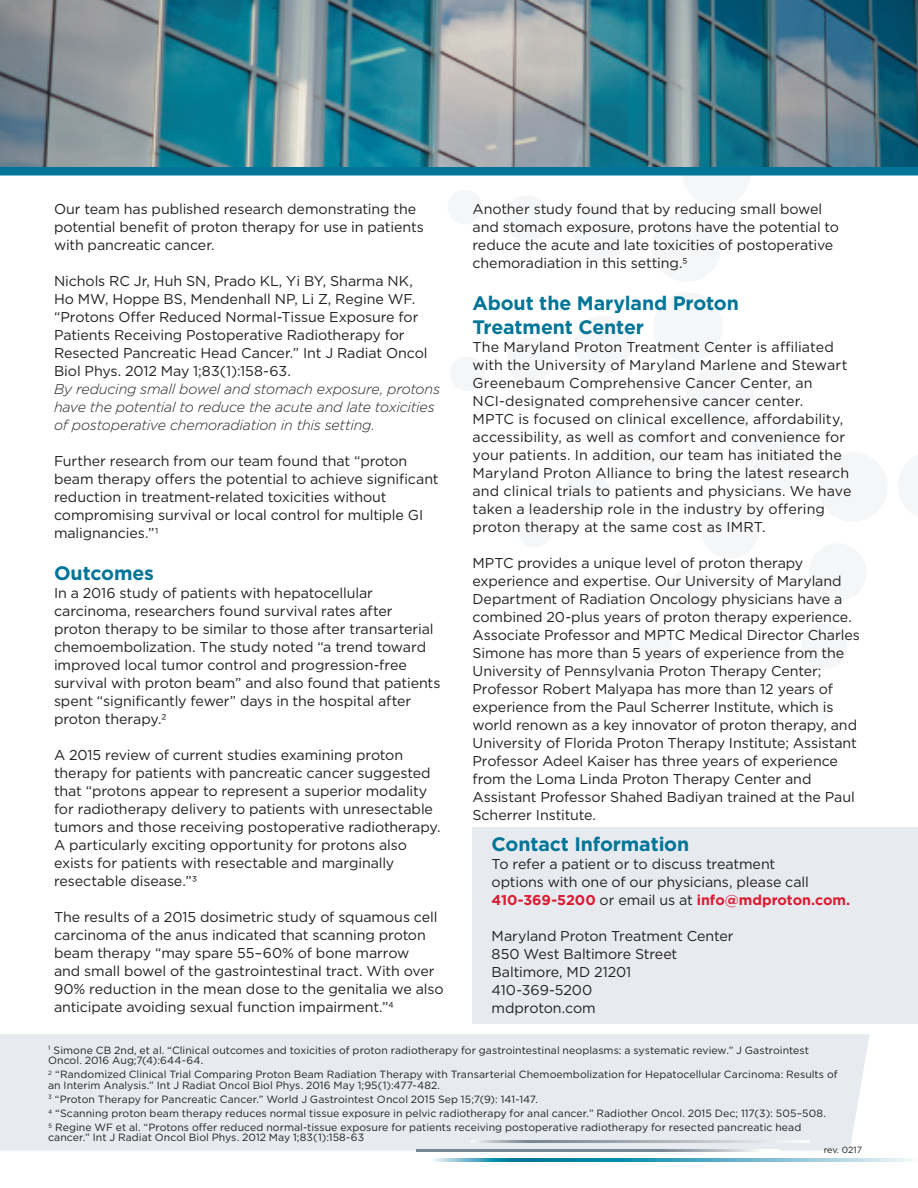
<style>
.page{position:relative;width:918px;height:1188px;background:#fff}
.page>*{position:absolute;margin:0;border:0;box-sizing:border-box;transform-origin:0 0}
.Headline{font:700 19.5px/24px "Gotham";letter-spacing:-.005em;color:#007598}
.Body{font:14.25px/18px "Gotham";letter-spacing:-.005em;color:#231f20}
.Body-2{font:italic 300 14.25px/18px "Gotham";letter-spacing:-.015em;color:#231f20}
.Body-3{font:10.5px/10.5px "Gotham";letter-spacing:.005em;color:#231f20}
.t1{font:9px "Gotham";color:#231f20}
.s1{font-weight:700;color:#dc1a32}
</style>
<div class="page">
<div style="left:0;top:1034px;width:869px;height:117px;background:#e7eaef"></div>
<svg style="left:417px;top:1150px;width:362px;height:2px"></svg>
<svg style="left:434px;top:1159px;width:479px;height:2px"></svg>
<svg style="left:472px;top:1140px;width:338px;height:2px"></svg>
<div style="left:0;top:166px;width:918px;height:10px;background:#007598"></div>
<img style="left:0;top:0;width:918px;height:166px">
<div style="left:472px;top:827px;width:446px;height:197px;background:#e7eaef"></div>
<p class="Body" style="left:54px;top:200px;width:371px">Our team has published research demonstrating the potential benefit of proton therapy for use in patients with pancreatic cancer.</p>
<p class="Body" style="left:54px;top:272px;width:375px">Nichols RC Jr, Huh SN, Prado KL, Yi BY, Sharma NK, Ho MW, Hoppe BS, Mendenhall NP, Li Z, Regine WF. “Protons Offer Reduced Normal-Tissue Exposure for Patients Receiving Postoperative Radiotherapy for Resected Pancreatic Head Cancer.” Int J Radiat Oncol Biol Phys. 2012 May 1;83(1):158-63.</p>
<p class="Body-2" style="left:54px;top:379px;width:388px">By reducing small bowel and stomach exposure, protons have the potential to reduce the acute and late toxicities of postoperative chemoradiation in this setting.</p>
<p class="Body" style="left:54px;top:452px;width:386px">Further research from our team found that “proton beam therapy offers the potential to achieve significant reduction in treatment-related toxicities without compromising survival or local control for multiple GI malignancies.”1</p>
<p class="Headline" style="left:54px;top:561px;width:101px">Outcomes</p>
<p class="Body" style="left:54px;top:584px;width:388px">In a 2016 study of patients with hepatocellular carcinoma, researchers found survival rates after proton therapy to be similar to those after transarterial chemoembolization. The study noted “a trend toward improved local tumor control and progression-free survival with proton beam” and also found that patients spent “significantly fewer” days in the hospital after proton therapy.2</p>
<p class="Body" style="left:54px;top:746px;width:388px">A 2015 review of current studies examining proton therapy for patients with pancreatic cancer suggested that “protons appear to represent a superior modality for radiotherapy delivery to patients with unresectable tumors and those receiving postoperative radiotherapy.<br>A particularly exciting opportunity for protons also exists for patients with resectable and marginally resectable disease.”3</p>
<p class="Body" style="left:54px;top:908px;width:391px">The results of a 2015 dosimetric study of squamous cell carcinoma of the anus indicated that scanning proton beam therapy “may spare 55–60% of bone marrow<br>and small bowel of the gastrointestinal tract. With over 90% reduction in the mean dose to the genitalia we also anticipate avoiding sexual function impairment.”4</p>
<p class="Body" style="left:472px;top:200px;width:368px">Another study found that by reducing small bowel and stomach exposure, protons have the potential to reduce the acute and late toxicities of postoperative chemoradiation in this setting.5</p>
<p class="Headline" style="left:472px;top:291px;width:268px">About the Maryland Proton<br>Treatment Center</p>
<p class="Body" style="left:472px;top:338px;width:380px">The Maryland Proton Treatment Center is affiliated with the University of Maryland Marlene and Stewart Greenebaum Comprehensive Cancer Center, an NCI-designated comprehensive cancer center.<br>MPTC is focused on clinical excellence, affordability, accessibility, as well as comfort and convenience for your patients. In addition, our team has initiated the Maryland Proton Alliance to bring the latest research and clinical trials to patients and physicians. We have taken a leadership role in the industry by offering proton therapy at the same cost as IMRT.</p>
<p class="Body" style="left:472px;top:554px;width:389px">MPTC provides a unique level of proton therapy experience and expertise. Our University of Maryland Department of Radiation Oncology physicians have a combined 20-plus years of proton therapy experience.<br>Associate Professor and MPTC Medical Director Charles Simone has more than 5 years of experience from the University of Pennsylvania Proton Therapy Center; Professor Robert Malyapa has more than 12 years of experience from the Paul Scherrer Institute, which is world renown as a key innovator of proton therapy, and University of Florida Proton Therapy Institute; Assistant Professor Adeel Kaiser has three years of experience from the Loma Linda Proton Therapy Center and Assistant Professor Shahed Badiyan trained at the Paul Scherrer Institute.</p>
<p class="Headline" style="left:492px;top:832px;width:199px">Contact Information</p>
<p class="Body" style="left:492px;top:854px;width:360px">To refer a patient or to discuss treatment<br>options with one of our physicians, please call<br><span class="s1">410-369-5200</span> or email us at <span class="s1">info@mdproton.com.</span></p>
<p class="Body" style="left:492px;top:926px;width:244px">Maryland Proton Treatment Center</p>
<p class="Body" style="left:492px;top:944px;width:187px">850 West Baltimore Street</p>
<p class="Body" style="left:492px;top:962px;width:141px">Baltimore, MD 21201</p>
<p class="Body" style="left:492px;top:980px;width:102px">410-369-5200</p>
<p class="Body" style="left:492px;top:998px;width:106px">mdproton.com</p>
<p class="Body-3" style="left:48px;top:1044px;width:762px"><sup>1</sup> Simone CB 2nd, et al. “Clinical outcomes and toxicities of proton radiotherapy for gastrointestinal neoplasms: a systematic review.” J Gastrointest<br>Oncol. 2016 Aug;7(4):644-64.</p>
<p class="Body-3" style="left:48px;top:1069px;width:791px"><sup>2</sup> “Randomized Clinical Trial Comparing Proton Beam Radiation Therapy with Transarterial Chemoembolization for Hepatocellular Carcinoma: Results of an Interim Analysis.” Int J Radiat Oncol Biol Phys. 2016 May 1;95(1):477-482.</p>
<p class="Body-3" style="left:48px;top:1093px;width:491px"><sup>3</sup> “Proton Therapy for Pancreatic Cancer.” World J Gastrointest Oncol 2015 Sep 15;7(9): 141-147.</p>
<p class="Body-3" style="left:48px;top:1107px;width:780px">4 “Scanning proton beam therapy reduces normal tissue exposure in pelvic radiotherapy for anal cancer.” Radiother Oncol. 2015 Dec; 117(3): 505–508.</p>
<p class="Body-3" style="left:48px;top:1121px;width:755px">5 Regine WF et al. “Protons offer reduced normal-tissue exposure for patients receiving postoperative radiotherapy for resected pancreatic head cancer.” Int J Radiat Oncol Biol Phys. 2012 May 1;83(1):158-63</p>
<p class="t1" style="left:824px;top:1144px;width:40px">rev. 0217</p>
</div>
